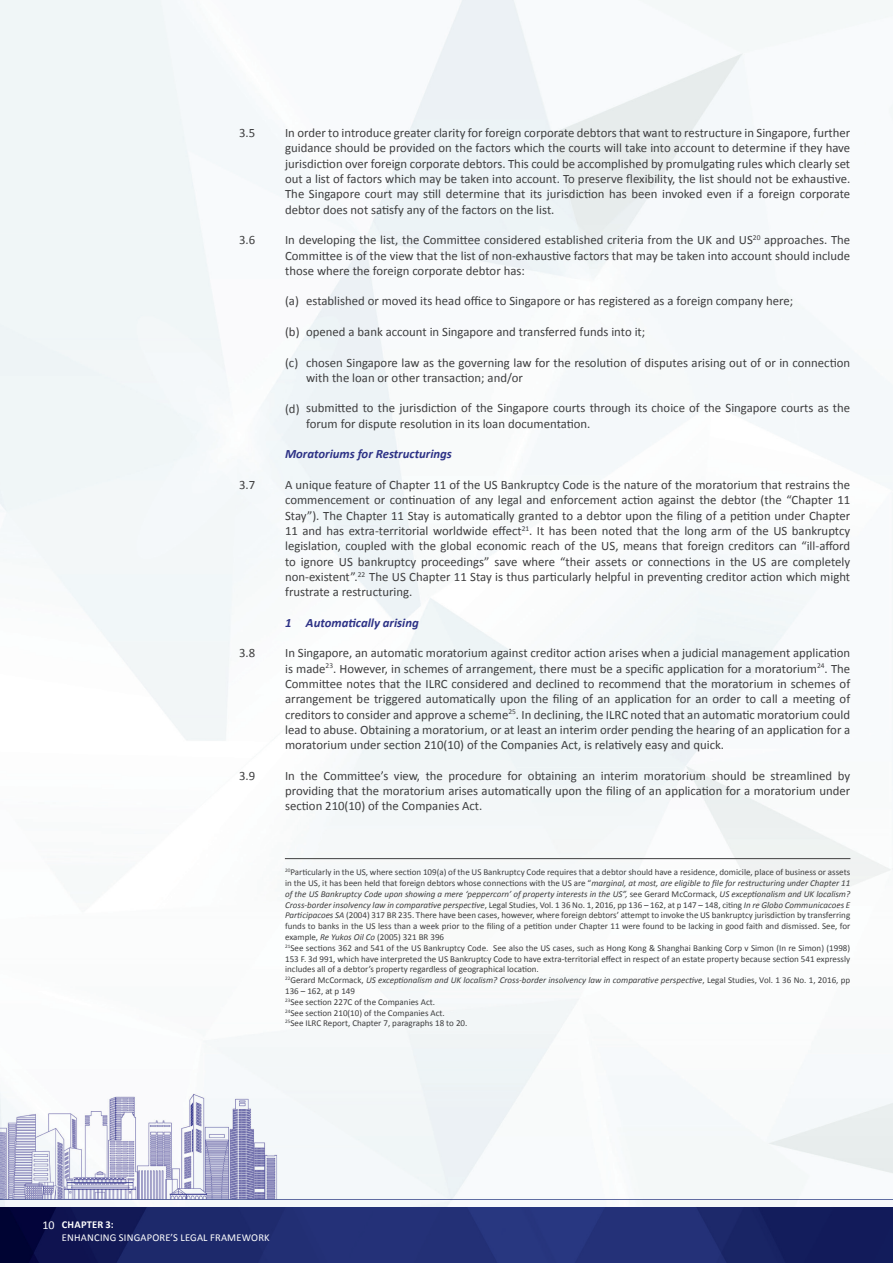
<style>
.page{position:relative;width:893px;height:1263px;background:#fff}
.page>*{position:absolute;margin:0;border:0;box-sizing:border-box;transform-origin:0 0}
.t1{font:12.75px/15.3px "Calibri";color:#3e3e3f;text-align:justify}
.t2{font:italic 700 12.75px "Calibri";color:#2d3286}
.t3{font:12px "Calibri";color:#fff}
.t4{font:10.5px "Calibri";letter-spacing:.02em;color:#fff}
.t5{font:700 10.5px "Calibri";letter-spacing:.02em;color:#fff}
.t6{font:9px/10.8px "Calibri";color:#3e3e3f}
.s1{font-style:italic}
</style>
<div class="page">
<img style="left:0;top:0;width:893px;height:1263px">
<hr style="left:285px;top:858px;width:565px;height:1px;background:#3e3e3f">
<p class="t1" style="left:239px;top:125px;width:18px">3.5</p>
<p class="t1" style="left:239px;top:232px;width:18px">3.6</p>
<p class="t1" style="left:239px;top:477px;width:18px">3.7</p>
<p class="t1" style="left:239px;top:645px;width:18px">3.8</p>
<p class="t1" style="left:239px;top:768px;width:18px">3.9</p>
<p class="t1" style="left:285px;top:125px;width:567px">In order to introduce greater clarity for foreign corporate debtors that want to restructure in Singapore, further guidance should be provided on the factors which the courts will take into account to determine if they have jurisdiction over foreign corporate debtors. This could be accomplished by promulgating rules which clearly set out a list of factors which may be taken into account. To preserve flexibility, the list should not be exhaustive.<br>The Singapore court may still determine that its jurisdiction has been invoked even if a foreign corporate debtor does not satisfy any of the factors on the list.</p>
<p class="t1" style="left:285px;top:232px;width:567px">In developing the list, the Committee considered established criteria from the UK and US<sup>20</sup> approaches. The Committee is of the view that the list of non-exhaustive factors that may be taken into account should include those where the foreign corporate debtor has:</p>
<p class="t1" style="left:285px;top:294px;width:15px">(a)</p>
<p class="t1" style="left:285px;top:324px;width:16px">(b)</p>
<p class="t1" style="left:285px;top:355px;width:15px">(c)</p>
<p class="t1" style="left:285px;top:401px;width:16px">(d)</p>
<p class="t2" style="left:285px;top:446px;width:168px">Moratoriums for Restructurings</p>
<p class="t1" style="left:285px;top:477px;width:567px">A unique feature of Chapter 11 of the US Bankruptcy Code is the nature of the moratorium that restrains the commencement or continuation of any legal and enforcement action against the debtor (the “Chapter 11<br>Stay”). The Chapter 11 Stay is automatically granted to a debtor upon the filing of a petition under Chapter 11 and has extra-territorial worldwide effect<sup>21</sup>. It has been noted that the long arm of the US bankruptcy legislation, coupled with the global economic reach of the US, means that foreign creditors can “ill-afford to ignore US bankruptcy proceedings” save where “their assets or connections in the US are completely non-existent”.<sup>22</sup> The US Chapter 11 Stay is thus particularly helpful in preventing creditor action which might frustrate a restructuring.</p>
<p class="t2" style="left:285px;top:614px;width:135px">1 Automatically arising</p>
<p class="t1" style="left:285px;top:645px;width:567px">In Singapore, an automatic moratorium against creditor action arises when a judicial management application is made<sup>23</sup>. However, in schemes of arrangement, there must be a specific application for a moratorium<sup>24</sup>. The Committee notes that the ILRC considered and declined to recommend that the moratorium in schemes of arrangement be triggered automatically upon the filing of an application for an order to call a meeting of creditors to consider and approve a scheme<sup>25</sup>. In declining, the ILRC noted that an automatic moratorium could lead to abuse. Obtaining a moratorium, or at least an interim order pending the hearing of an application for a moratorium under section 210(10) of the Companies Act, is relatively easy and quick.</p>
<p class="t1" style="left:285px;top:768px;width:567px">In the Committee’s view, the procedure for obtaining an interim moratorium should be streamlined by providing that the moratorium arises automatically upon the filing of an application for a moratorium under section 210(10) of the Companies Act.</p>
<p class="t1" style="left:306px;top:293px;width:488px">established or moved its head office to Singapore or has registered as a foreign company here;</p>
<p class="t1" style="left:306px;top:324px;width:341px">opened a bank account in Singapore and transferred funds into it;</p>
<p class="t1" style="left:306px;top:355px;width:546px">chosen Singapore law as the governing law for the resolution of disputes arising out of or in connection with the loan or other transaction; and/or</p>
<p class="t1" style="left:306px;top:401px;width:546px">submitted to the jurisdiction of the Singapore courts through its choice of the Singapore courts as the forum for dispute resolution in its loan documentation.</p>
<p class="t6" style="left:285px;top:867px;width:567px"><sup>20</sup>Particularly in the US, where section 109(a) of the US Bankruptcy Code requires that a debtor should have a residence, domicile, place of business or assets in the US, it has been held that foreign debtors whose connections with the US are “<span class="s1">marginal, at most, are eligible to file for restructuring under Chapter 11 of the US Bankruptcy Code upon showing a mere ‘peppercorn’ of property interests in the US”,</span> see Gerard McCormack, <span class="s1">US exceptionalism and UK localism?<br>Cross-border insolvency law in comparative perspective</span>, Legal Studies, Vol. 1 36 No. 1, 2016, pp 136 – 162, at p 147 – 148, citing <span class="s1">In re Globo Communicacoes E Participacoes SA</span> (2004) 317 BR 235. There have been cases, however, where foreign debtors’ attempt to invoke the US bankruptcy jurisdiction by transferring funds to banks in the US less than a week prior to the filing of a petition under Chapter 11 were found to be lacking in good faith and dismissed. See, for example, <span class="s1">Re Yukos Oil Co</span> (2005) 321 BR 396<br><sup>21</sup>See sections 362 and 541 of the US Bankruptcy Code. See also the US cases, such as Hong Kong &amp; Shanghai Banking Corp v Simon (In re Simon) (1998)<br>153 F. 3d 991, which have interpreted the US Bankruptcy Code to have extra-territorial effect in respect of an estate property because section 541 expressly includes all of a debtor’s property regardless of geographical location.<br><sup>22</sup>Gerard McCormack, <span class="s1">US exceptionalism and UK localism? Cross-border insolvency law in comparative perspective</span>, Legal Studies, Vol. 1 36 No. 1, 2016, pp 136 – 162, at p 149<br><sup>23</sup>See section 227C of the Companies Act.<br><sup>24</sup>See section 210(10) of the Companies Act.<br><sup>25</sup>See ILRC Report, Chapter 7, paragraphs 18 to 20.</p>
<p class="t3" style="left:43px;top:1218px;width:14px">10</p>
<p class="t5" style="left:62px;top:1218px;width:53px">CHAPTER 3:</p>
<p class="t4" style="left:62px;top:1231px;width:209px">ENHANCING SINGAPORE’S LEGAL FRAMEWORK</p>
</div>
